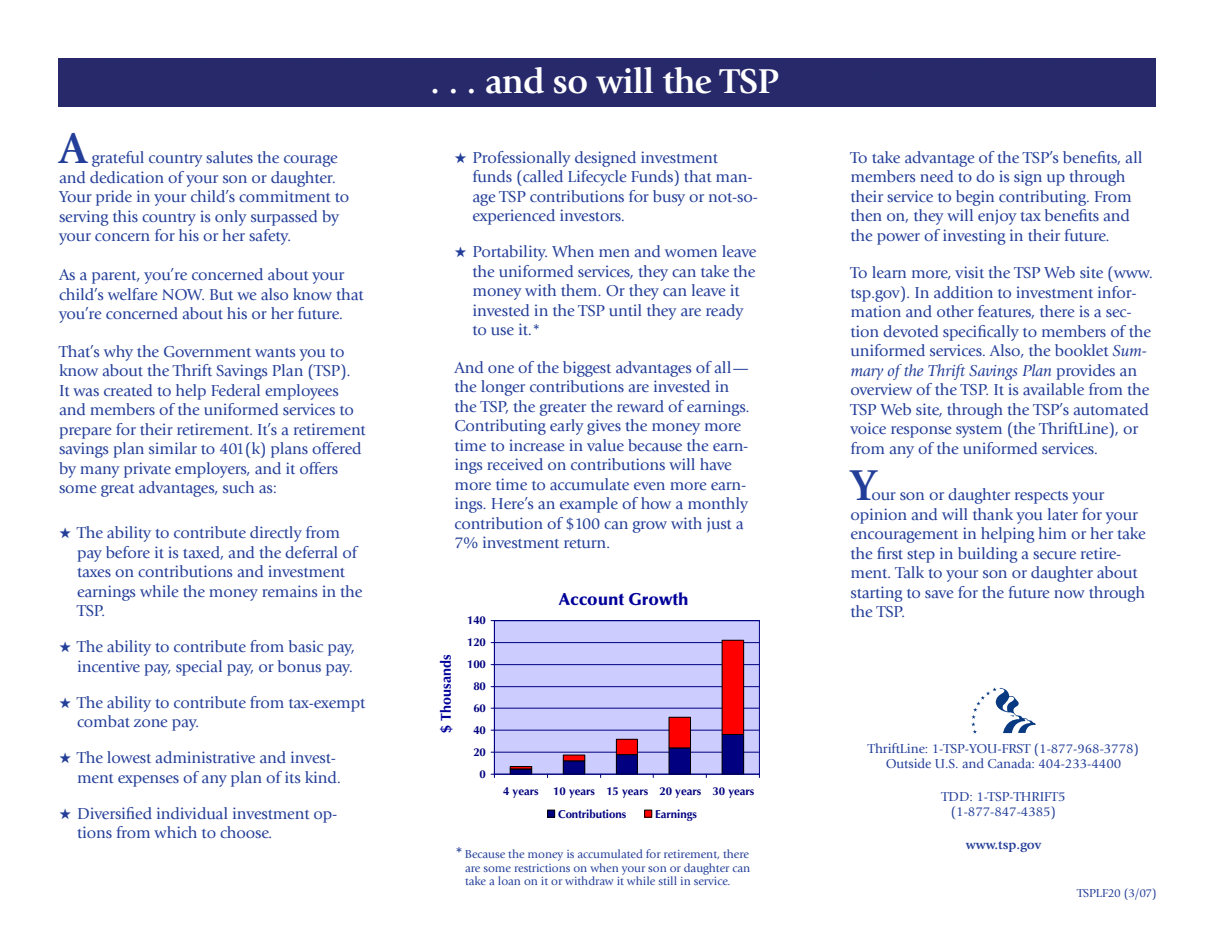
<style>
.page{position:relative;width:1215px;height:945px;background:#fff}
.page>*{position:absolute;margin:0;border:0;box-sizing:border-box;transform-origin:0 0}
.t1{font:700 45px "Giovanni Std";color:#233e98}
.t2{font:700 36px "Giovanni Std";letter-spacing:-.025em;color:#fff}
.t3{font:900 17.1px "Optima";color:#00009a}
.t4{font:16.5px/19.5px "Giovanni Std";letter-spacing:-.01em;color:#233e98}
.t5{font:700 14.25px "Optima";color:#00009a}
.t6{font:13.5px/15px "Giovanni Std";letter-spacing:-.005em;color:#233e98;text-align:center}
.t7{font:700 13.5px "Giovanni Std";letter-spacing:-.005em;color:#233e98}
.t8{font:12px/13.5px "Giovanni Std";letter-spacing:-.005em;color:#233e98;text-align:justify}
.t9{font:700 11.55px/23px "Optima";letter-spacing:-.01em;color:#000080}
.s1{font-size:16.5px}
.s2{font-style:italic}
</style>
<div class="page">
<div style="left:59px;top:58px;width:1097px;height:49px;background:#27296a"></div>
<svg style="left:971px;top:687px;width:65px;height:47px"></svg>
<div style="left:494px;top:621px;width:265px;height:153px;background:#ccf"></div>
<hr style="left:494px;top:752px;width:265px;height:1px;background:#000080">
<hr style="left:494px;top:730px;width:265px;height:1px;background:#000080">
<hr style="left:494px;top:708px;width:265px;height:1px;background:#000080">
<hr style="left:494px;top:686px;width:265px;height:1px;background:#000080">
<hr style="left:494px;top:664px;width:265px;height:1px;background:#000080">
<hr style="left:494px;top:642px;width:265px;height:1px;background:#000080">
<div style="left:494px;top:620px;width:266px;height:155px;border:1px solid #000080"></div>
<div style="left:510px;top:769px;width:22px;height:5px;background:#000080"></div>
<div style="left:510px;top:769px;width:22px;height:5px;border:1px solid #000"></div>
<div style="left:563px;top:761px;width:22px;height:13px;background:#000080"></div>
<div style="left:563px;top:761px;width:22px;height:13px;border:1px solid #000"></div>
<div style="left:616px;top:755px;width:21px;height:19px;background:#000080"></div>
<div style="left:616px;top:754px;width:22px;height:20px;border:1px solid #000"></div>
<div style="left:669px;top:748px;width:22px;height:26px;background:#000080"></div>
<div style="left:669px;top:748px;width:22px;height:26px;border:1px solid #000"></div>
<div style="left:722px;top:734px;width:22px;height:40px;background:#000080"></div>
<div style="left:722px;top:734px;width:22px;height:40px;border:1px solid #000"></div>
<div style="left:510px;top:766px;width:22px;height:3px;border:1px solid #000"></div>
<div style="left:563px;top:755px;width:22px;height:6px;background:#f00"></div>
<div style="left:616px;top:739px;width:21px;height:16px;background:#f00"></div>
<div style="left:616px;top:739px;width:22px;height:16px;border:1px solid #000"></div>
<div style="left:669px;top:717px;width:22px;height:31px;background:#f00"></div>
<div style="left:669px;top:717px;width:22px;height:31px;border:1px solid #000"></div>
<div style="left:722px;top:640px;width:22px;height:94px;background:#f00"></div>
<div style="left:722px;top:640px;width:22px;height:95px;border:1px solid #000"></div>
<hr style="left:494px;top:621px;width:1px;height:153px;background:#000080">
<hr style="left:494px;top:774px;width:265px;height:1px;background:#000080">
<div style="left:548px;top:810px;width:7px;height:7px;background:#000080"></div>
<div style="left:547px;top:810px;width:8px;height:7px;border:1px solid #000"></div>
<div style="left:645px;top:810px;width:7px;height:7px;background:#f00"></div>
<div style="left:644px;top:810px;width:8px;height:7px;border:1px solid #000"></div>
<h1 class="t1" style="left:59px;top:123px;width:30px">A</h1>
<p class="t4" style="left:59px;top:149px;width:292px;text-indent:33px">grateful country salutes the courage and dedication of your son or daughter.<br>Your pride in your child’s commitment to serving this country is only surpassed by your concern for his or her safety.</p>
<p class="t4" style="left:59px;top:266px;width:306px">As a parent, you’re concerned about your child’s welfare NOW. But we also know that you’re concerned about his or her future.</p>
<p class="t4" style="left:59px;top:342px;width:308px">That’s why the Government wants you to know about the Thrift Savings Plan (TSP).<br>It was created to help Federal employees and members of the uniformed services to prepare for their retirement. It’s a retirement savings plan similar to 401(k) plans offered by many private employers, and it offers some great advantages, such as:</p>
<p class="t4" style="left:77px;top:524px;width:287px;text-indent:-18px">★ The ability to contribute directly from pay before it is taxed, and the deferral of taxes on contributions and investment earnings while the money remains in the TSP.</p>
<p class="t4" style="left:59px;top:638px;width:298px;text-align:right">★ The ability to contribute from basic pay, incentive pay, special pay, or bonus pay.</p>
<p class="t4" style="left:77px;top:693px;width:290px;text-indent:-18px">★ The ability to contribute from tax-exempt combat zone pay.</p>
<p class="t4" style="left:77px;top:749px;width:265px;text-indent:-18px">★ The lowest administrative and invest&shy;ment expenses of any plan of its kind.</p>
<p class="t4" style="left:77px;top:804px;width:262px;text-indent:-18px">★ Diversified individual investment op&shy;tions from which to choose.</p>
<h2 class="t2" style="left:430px;top:61px;width:350px">. . . and so will the TSP</h2>
<p class="t4" style="left:472px;top:148px;width:287px;text-indent:-18px">★ Professionally designed investment funds (called Lifecycle Funds) that man&shy;age TSP contributions for busy or not-so&shy;experienced investors.</p>
<p class="t4" style="left:472px;top:242px;width:286px;text-indent:-18px">★ Portability. When men and women leave the uniformed services, they can take the money with them. Or they can leave it invested in the TSP until they are ready to use it.*</p>
<p class="t4" style="left:454px;top:358px;width:297px">And one of the biggest advantages of all — the longer contributions are invested in the TSP, the greater the reward of earnings.<br>Contributing early gives the money more time to increase in value because the earn&shy;ings received on contributions will have more time to accumulate even more earn&shy;ings. Here’s an example of how a monthly contribution of $100 can grow with just a 7% investment return.</p>
<p class="t5" style="left:438px;top:733px;width:79px;rotate:-90deg">$ Thousands</p>
<p class="t9" style="left:467px;top:609px;width:20px">140</p>
<p class="t9" style="left:467px;top:631px;width:20px">120</p>
<p class="t9" style="left:467px;top:653px;width:20px">100</p>
<p class="t9" style="left:473px;top:675px;width:14px">80</p>
<p class="t9" style="left:473px;top:696px;width:14px">60</p>
<p class="t9" style="left:473px;top:718px;width:14px">40</p>
<p class="t9" style="left:473px;top:740px;width:14px">20</p>
<p class="t9" style="left:480px;top:762px;width:8px">0</p>
<p class="t3" style="left:559px;top:589px;width:131px">Account Growth</p>
<p class="t9" style="left:503px;top:780px;width:37px">4 years</p>
<p class="t9" style="left:558px;top:780px;width:198px;text-indent:-5px">10 years 15 years 20 years 30 years<br>Contributions</p>
<p class="t9" style="left:655px;top:803px;width:43px">Earnings</p>
<p class="t8" style="left:465px;top:848px;width:287px;text-indent:-10px"><span class="s1">*</span>Because the money is accumulated for retirement, there are some restrictions on when your son or daughter can take a loan on it or withdraw it while still in service.</p>
<p class="t4" style="left:850px;top:148px;width:294px">To take advantage of the TSP’s benefits, all members need to do is sign up through their service to begin contributing. From then on, they will enjoy tax benefits and the power of investing in their future.</p>
<p class="t4" style="left:850px;top:263px;width:304px">To learn more, visit the TSP Web site (www. tsp.gov). In addition to investment infor&shy;mation and other features, there is a sec&shy;tion devoted specifically to members of the uniformed services. Also, the booklet <span class="s2">Sum&shy;mary of the Thrift Savings Plan</span> provides an overview of the TSP. It is available from the TSP Web site, through the TSP’s automated voice response system (the ThriftLine), or from any of the uniformed services.</p>
<h1 class="t1" style="left:850px;top:459px;width:27px">Y</h1>
<p class="t4" style="left:850px;top:485px;width:297px;text-indent:21px">our son or daughter respects your opinion and will thank you later for your encouragement in helping him or her take the first step in building a secure retire&shy;ment. Talk to your son or daughter about starting to save for the future now through the TSP.</p>
<p class="t6" style="left:868px;top:741px;width:273px">ThriftLine: 1-TSP-YOU-FRST (1-877-968-3778)<br>Outside U.S. and Canada: 404-233-4400</p>
<p class="t6" style="left:941px;top:789px;width:126px">TDD: 1-TSP-THRIFT5 (1-877-847-4385)</p>
<p class="t7" style="left:966px;top:836px;width:77px">www.tsp.gov</p>
<p class="t8" style="left:1077px;top:887px;width:81px">TSPLF20 (3/07)</p>
</div>
